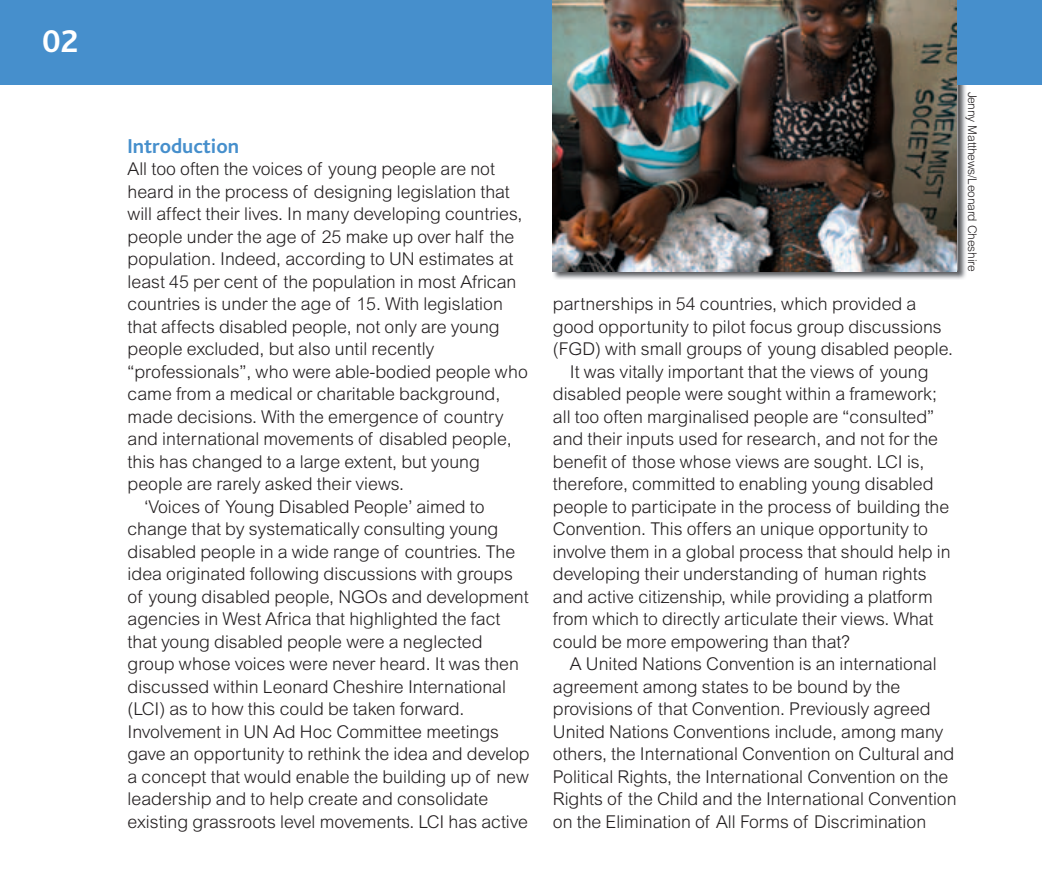
<style>
.page{position:relative;width:1042px;height:893px;background:#fff}
.page>*{position:absolute;margin:0;border:0;box-sizing:border-box;transform-origin:0 0}
.t1{font:700 33px "Bliss";color:#fff}
.t2{font:700 21px "Bliss";color:#468fcc}
.t3{font:300 17.7px "Arial";color:#231f20}
.t4{font:300 12px "Arial";letter-spacing:-.015em;color:#231f20}
</style>
<div class="page">
<img style="left:553px;top:85px;width:413px;height:194px">
<div style="left:0;top:0;width:1042px;height:85px;background:#468fcc"></div>
<img style="left:553px;top:0;width:404px;height:271px">
<h1 class="t1" style="left:43px;top:28px;width:37px">02</h1>
<p class="t2" style="left:128px;top:138px;width:113px">Introduction</p>
<p class="t3" style="left:128px;top:162px;width:369px">All too often the voices of young people are not</p>
<p class="t3" style="left:128px;top:185px;width:384px">heard in the process of designing legislation that</p>
<p class="t3" style="left:128px;top:207px;width:396px">will affect their lives. In many developing countries,</p>
<p class="t3" style="left:128px;top:230px;width:388px">people under the age of 25 make up over half the</p>
<p class="t3" style="left:128px;top:252px;width:387px">population. Indeed, according to UN estimates at</p>
<p class="t3" style="left:128px;top:275px;width:390px">least 45 per cent of the population in most African</p>
<p class="t3" style="left:128px;top:297px;width:377px">countries is under the age of 15. With legislation</p>
<p class="t3" style="left:128px;top:320px;width:374px">that affects disabled people, not only are young</p>
<p class="t3" style="left:128px;top:342px;width:308px">people excluded, but also until recently</p>
<p class="t3" style="left:128px;top:365px;width:402px">“professionals”, who were able-bodied people who</p>
<p class="t3" style="left:128px;top:387px;width:374px">came from a medical or charitable background,</p>
<p class="t3" style="left:128px;top:410px;width:378px">made decisions. With the emergence of country</p>
<p class="t3" style="left:128px;top:432px;width:385px">and international movements of disabled people,</p>
<p class="t3" style="left:128px;top:455px;width:354px">this has changed to a large extent, but young</p>
<p class="t3" style="left:128px;top:477px;width:278px">people are rarely asked their views.</p>
<p class="t3" style="left:145px;top:500px;width:341px">‘Voices of Young Disabled People’ aimed to</p>
<p class="t3" style="left:128px;top:522px;width:372px">change that by systematically consulting young</p>
<p class="t3" style="left:128px;top:545px;width:389px">disabled people in a wide range of countries. The</p>
<p class="t3" style="left:128px;top:567px;width:387px">idea originated following discussions with groups</p>
<p class="t3" style="left:128px;top:590px;width:403px">of young disabled people, NGOs and development</p>
<p class="t3" style="left:128px;top:612px;width:374px">agencies in West Africa that highlighted the fact</p>
<p class="t3" style="left:128px;top:635px;width:356px">that young disabled people were a neglected</p>
<p class="t3" style="left:128px;top:657px;width:393px">group whose voices were never heard. It was then</p>
<p class="t3" style="left:128px;top:680px;width:380px">discussed within Leonard Cheshire International</p>
<p class="t3" style="left:128px;top:702px;width:338px">(LCI) as to how this could be taken forward.</p>
<p class="t3" style="left:128px;top:725px;width:373px">Involvement in UN Ad Hoc Committee meetings</p>
<p class="t3" style="left:128px;top:747px;width:404px">gave an opportunity to rethink the idea and develop</p>
<p class="t3" style="left:128px;top:770px;width:403px">a concept that would enable the building up of new</p>
<p class="t3" style="left:128px;top:792px;width:362px">leadership and to help create and consolidate</p>
<p class="t3" style="left:128px;top:815px;width:402px">existing grassroots level movements. LCI has active</p>
<p class="t4" style="left:977px;top:92px;width:182px;rotate:90deg">Jenny Matthews/Leonard Cheshire</p>
<p class="t3" style="left:553px;top:297px;width:365px">partnerships in 54 countries, which provided a</p>
<p class="t3" style="left:553px;top:320px;width:390px">good opportunity to pilot focus group discussions</p>
<p class="t3" style="left:553px;top:342px;width:402px">(FGD) with small groups of young disabled people.</p>
<p class="t3" style="left:570px;top:365px;width:360px">It was vitally important that the views of young</p>
<p class="t3" style="left:553px;top:387px;width:386px">disabled people were sought within a framework;</p>
<p class="t3" style="left:553px;top:410px;width:383px">all too often marginalised people are “consulted”</p>
<p class="t3" style="left:553px;top:432px;width:387px">and their inputs used for research, and not for the</p>
<p class="t3" style="left:553px;top:455px;width:373px">benefit of those whose views are sought. LCI is,</p>
<p class="t3" style="left:553px;top:477px;width:382px">therefore, committed to enabling young disabled</p>
<p class="t3" style="left:553px;top:500px;width:398px">people to participate in the process of building the</p>
<p class="t3" style="left:553px;top:522px;width:377px">Convention. This offers an unique opportunity to</p>
<p class="t3" style="left:553px;top:545px;width:399px">involve them in a global process that should help in</p>
<p class="t3" style="left:553px;top:567px;width:375px">developing their understanding of human rights</p>
<p class="t3" style="left:553px;top:590px;width:381px">and active citizenship, while providing a platform</p>
<p class="t3" style="left:553px;top:612px;width:382px">from which to directly articulate their views. What</p>
<p class="t3" style="left:553px;top:635px;width:299px">could be more empowering than that?</p>
<p class="t3" style="left:570px;top:657px;width:368px">A United Nations Convention is an international</p>
<p class="t3" style="left:553px;top:680px;width:349px">agreement among states to be bound by the</p>
<p class="t3" style="left:553px;top:702px;width:379px">provisions of that Convention. Previously agreed</p>
<p class="t3" style="left:553px;top:725px;width:392px">United Nations Conventions include, among many</p>
<p class="t3" style="left:553px;top:747px;width:403px">others, the International Convention on Cultural and</p>
<p class="t3" style="left:553px;top:770px;width:397px">Political Rights, the International Convention on the</p>
<p class="t3" style="left:553px;top:792px;width:405px">Rights of the Child and the International Convention</p>
<p class="t3" style="left:553px;top:815px;width:375px">on the Elimination of All Forms of Discrimination</p>
</div>
